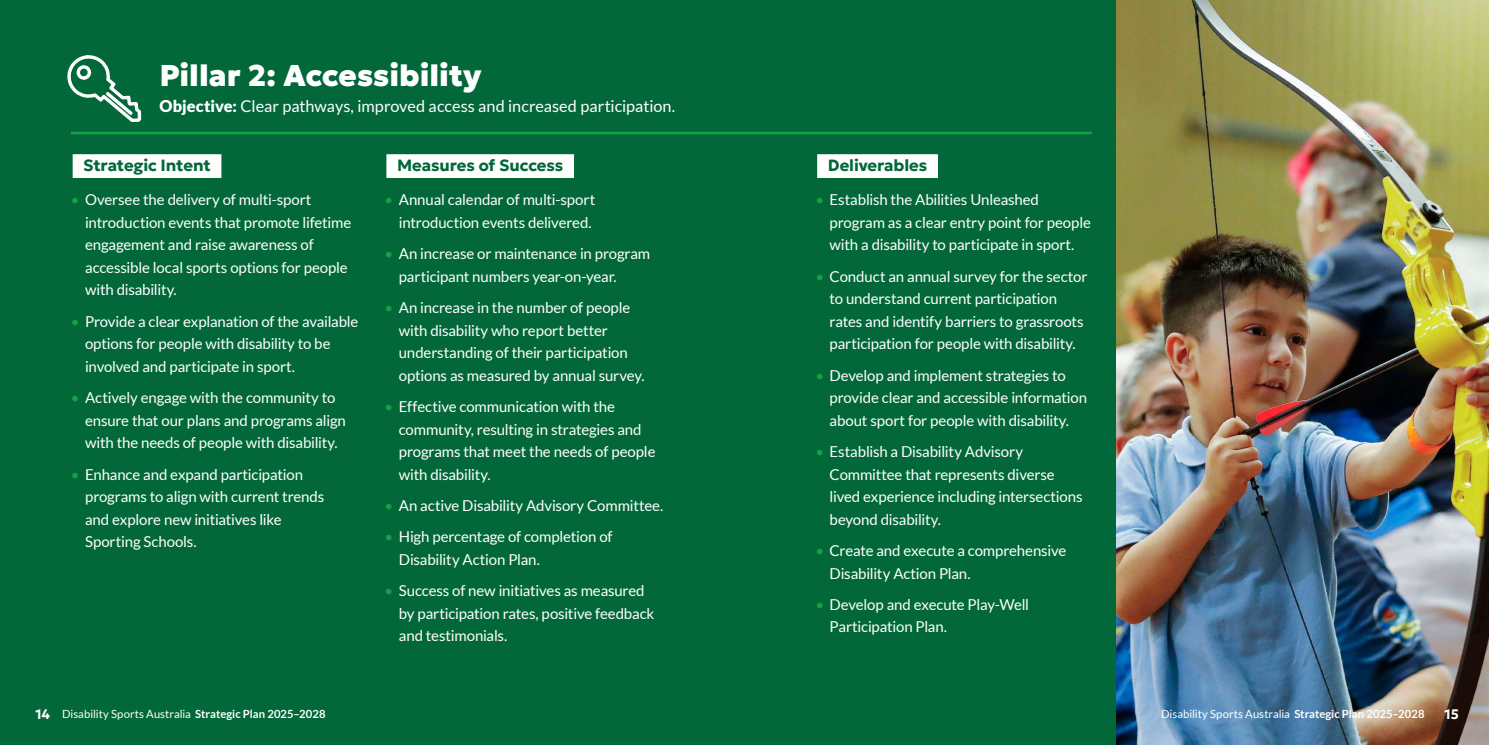
<style>
.page{position:relative;width:1489px;height:745px;background:#fff}
.page>*{position:absolute;margin:0;border:0;box-sizing:border-box;transform-origin:0 0}
.t1{font:900 30px "Geologica Roman";color:#fff}
.t2{font:16.25px "Lato";color:#fff}
.t3{font:700 16.25px "Geologica Roman";letter-spacing:-.01em;color:#026839}
.t4{font:15px/22.5px "Lato";letter-spacing:-.01em;color:#fff}
.t5{font:700 13.75px "Geologica Roman";color:#fff}
.t6{font:11.25px "Lato";color:#fff}
.s1{font-weight:900}
.s2{color:#15a14a}
.s3{font-family:"Geologica Roman";font-weight:700;font-size:13.75px}
.s4{font-weight:700}
</style>
<div class="page">
<div style="left:0;top:0;width:1116px;height:744px;background:#026839"></div>
<img style="left:1116px;top:0;width:372px;height:744px">
<svg style="left:67px;top:55px;width:75px;height:67px"></svg>
<div style="left:73px;top:154px;width:148px;height:24px;background:#fff"></div>
<div style="left:386px;top:154px;width:188px;height:24px;background:#fff"></div>
<div style="left:817px;top:154px;width:120px;height:24px;background:#fff"></div>
<hr style="left:71px;top:132px;width:1020px;height:2px;background:#15a14a">
<h1 class="t1" style="left:159px;top:48px;width:323px">Pillar 2: Accessibility</h1>
<p class="t2" style="left:159px;top:97px;width:517px"><span class="s1">Objective:</span> Clear pathways, improved access and increased participation.</p>
<p class="t3" style="left:83px;top:151px;width:129px">Strategic Intent</p>
<p class="t4" style="left:85px;top:188px;width:268px;text-indent:-14px"><span class="s2">•</span> Oversee the delivery of multi-sport introduction events that promote lifetime engagement and raise awareness of accessible local sports options for people with disability.</p>
<p class="t4" style="left:85px;top:309px;width:275px;text-indent:-14px"><span class="s2">•</span> Provide a clear explanation of the available options for people with disability to be involved and participate in sport.</p>
<p class="t4" style="left:85px;top:386px;width:262px;text-indent:-14px"><span class="s2">•</span> Actively engage with the community to ensure that our plans and programs align with the needs of people with disability.</p>
<p class="t4" style="left:85px;top:462px;width:241px;text-indent:-14px"><span class="s2">•</span> Enhance and expand participation programs to align with current trends and explore new initiatives like<br>Sporting Schools.</p>
<p class="t3" style="left:397px;top:151px;width:168px">Measures of Success</p>
<p class="t4" style="left:384px;top:188px;width:212px;text-align:right"><span class="s2">•</span> Annual calendar of multi-sport introduction events delivered.</p>
<p class="t4" style="left:399px;top:242px;width:253px;text-indent:-14px"><span class="s2">•</span> An increase or maintenance in program participant numbers year-on-year.</p>
<p class="t4" style="left:399px;top:296px;width:247px;text-indent:-14px"><span class="s2">•</span> An increase in the number of people with disability who report better understanding of their participation options as measured by annual survey.</p>
<p class="t4" style="left:399px;top:395px;width:258px;text-indent:-14px"><span class="s2">•</span> Effective communication with the community, resulting in strategies and programs that meet the needs of people with disability.</p>
<p class="t4" style="left:384px;top:494px;width:280px"><span class="s2">•</span> An active Disability Advisory Committee.</p>
<p class="t4" style="left:399px;top:525px;width:215px;text-indent:-14px"><span class="s2">•</span> High percentage of completion of<br>Disability Action Plan.</p>
<p class="t4" style="left:399px;top:579px;width:257px;text-indent:-14px"><span class="s2">•</span> Success of new initiatives as measured by participation rates, positive feedback and testimonials.</p>
<p class="t3" style="left:827px;top:151px;width:101px">Deliverables</p>
<p class="t4" style="left:829px;top:188px;width:263px;text-indent:-14px"><span class="s2">•</span> Establish the Abilities Unleashed program as a clear entry point for people with a disability to participate in sport.</p>
<p class="t4" style="left:829px;top:264px;width:259px;text-indent:-14px"><span class="s2">•</span> Conduct an annual survey for the sector to understand current participation rates and identify barriers to grassroots participation for people with disability.</p>
<p class="t4" style="left:829px;top:363px;width:259px;text-indent:-14px"><span class="s2">•</span> Develop and implement strategies to provide clear and accessible information about sport for people with disability.</p>
<p class="t4" style="left:829px;top:440px;width:254px;text-indent:-14px"><span class="s2">•</span> Establish a Disability Advisory Committee that represents diverse lived experience including intersections beyond disability.</p>
<p class="t4" style="left:829px;top:539px;width:238px;text-indent:-14px"><span class="s2">•</span> Create and execute a comprehensive<br>Disability Action Plan.</p>
<p class="t4" style="left:829px;top:592px;width:201px;text-indent:-14px"><span class="s2">•</span> Develop and execute Play-Well<br>Participation Plan.</p>
<p class="t6" style="left:35px;top:707px;width:291px"><span class="s3">14</span> Disability Sports Australia <span class="s4">Strategic Plan 2025–2028</span></p>
<p class="t6" style="left:1160px;top:707px;width:265px">Disability Sports Australia <span class="s4">Strategic Plan 2025–2028</span></p>
<p class="t5" style="left:1444px;top:701px;width:16px">15</p>
</div>
